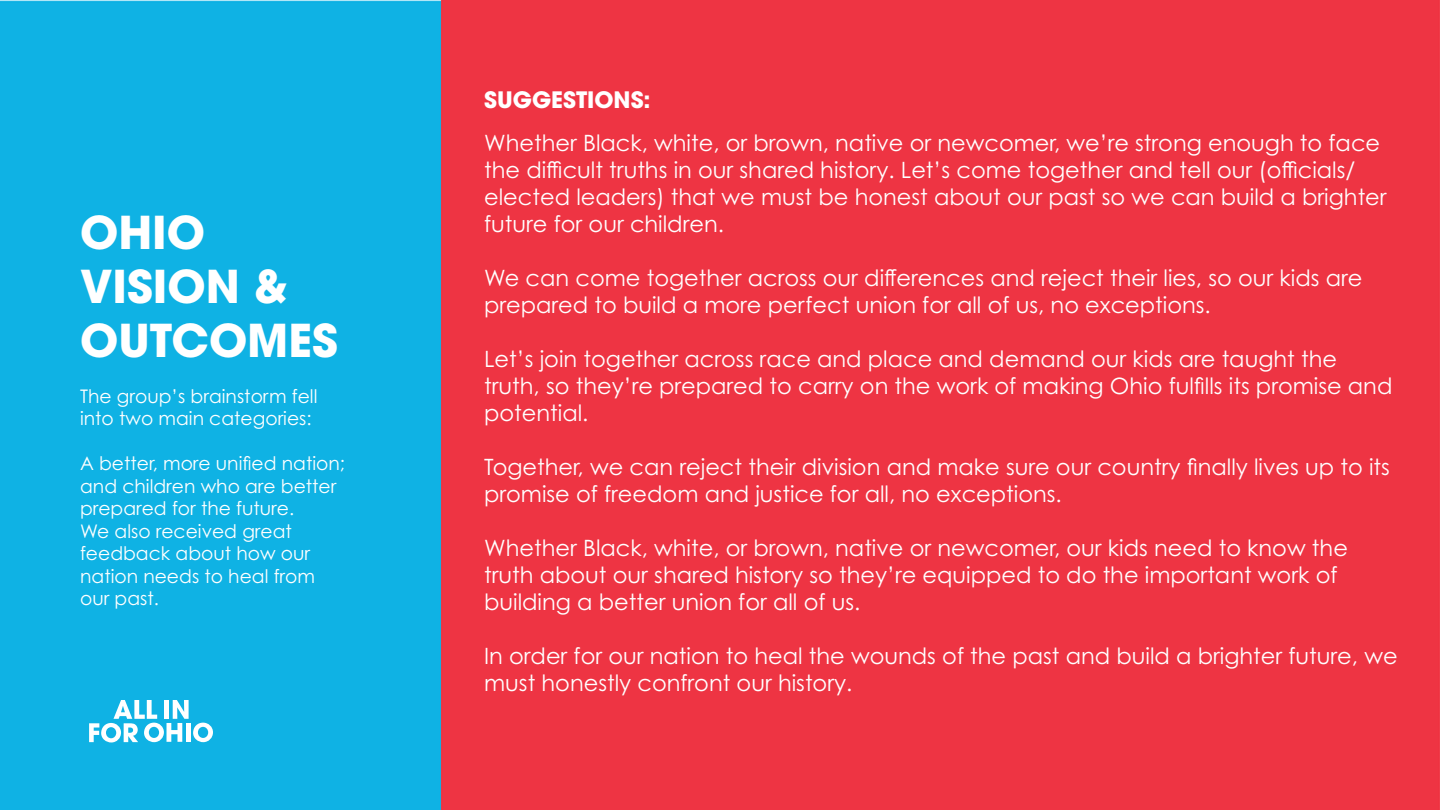
<style>
.page{position:relative;width:1440px;height:810px;background:#fff}
.page>*{position:absolute;margin:0;border:0;box-sizing:border-box;transform-origin:0 0}
.t1{font:700 45px/54px "ITC Avant Garde Pro";color:#fff}
.t2{font:22.5px/27px "Century Gothic Pro";color:#fff}
.t3{font:700 22.5px "ITC Avant Garde Pro";color:#fff}
.t4{font:18.75px/22.5px "Century Gothic Pro";color:#fff}
</style>
<div class="page">
<img style="left:0;top:0;width:1440px;height:810px">
<svg style="left:89px;top:700px;width:124px;height:42px"></svg>
<h1 class="t1" style="left:80px;top:205px;width:259px">OHIO<br>VISION &amp;<br>OUTCOMES</h1>
<p class="t4" style="left:80px;top:384px;width:239px">The group’s brainstorm fell into two main categories:</p>
<p class="t4" style="left:80px;top:452px;width:267px">A better, more unified nation; and children who are better prepared for the future.<br>We also received great feedback about how our nation needs to heal from our past.</p>
<p class="t3" style="left:484px;top:84px;width:168px">SUGGESTIONS:</p>
<p class="t2" style="left:484px;top:129px;width:904px">Whether Black, white, or brown, native or newcomer, we’re strong enough to face the difficult truths in our shared history. Let’s come together and tell our (officials/ elected leaders) that we must be honest about our past so we can build a brighter future for our children.</p>
<p class="t2" style="left:484px;top:264px;width:880px">We can come together across our differences and reject their lies, so our kids are prepared to build a more perfect union for all of us, no exceptions.</p>
<p class="t2" style="left:484px;top:345px;width:910px">Let’s join together across race and place and demand our kids are taught the truth, so they’re prepared to carry on the work of making Ohio fulfills its promise and potential.</p>
<p class="t2" style="left:484px;top:453px;width:907px">Together, we can reject their division and make sure our country finally lives up to its promise of freedom and justice for all, no exceptions.</p>
<p class="t2" style="left:484px;top:534px;width:865px">Whether Black, white, or brown, native or newcomer, our kids need to know the truth about our shared history so they’re equipped to do the important work of building a better union for all of us.</p>
<p class="t2" style="left:484px;top:642px;width:915px">In order for our nation to heal the wounds of the past and build a brighter future, we must honestly confront our history.</p>
</div>
